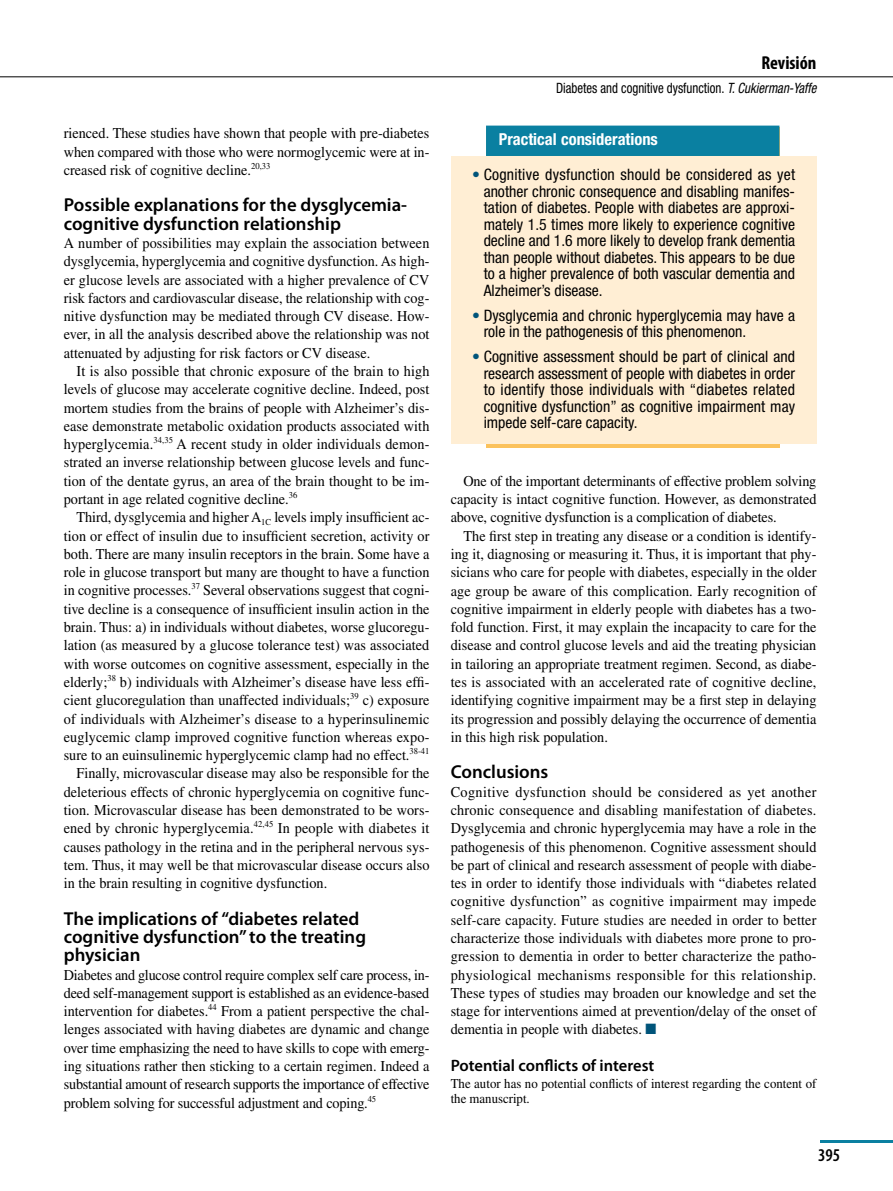
<style>
.page{position:relative;width:893px;height:1191px;background:#fff}
.page>*{position:absolute;margin:0;border:0;box-sizing:border-box;transform-origin:0 0}
.t1{font:600 18.75px/18.3px "Myriad Pro";color:#000}
.t2{font:700 condensed 18.75px "Myriad Pro";color:#000}
.t3{font:600 condensed 18px "Myriad Pro";color:#000}
.t4{font:600 16.5px "Myriad Pro";color:#000}
.t5{font:700 condensed 16.5px "Helvetica Neue LT Std";color:#fff}
.t6{font:condensed 15.75px/16.5px "Helvetica Neue LT Std";color:#000;text-align:justify}
.t7{font:15px/18.3px "Times LT Std";color:#000;text-align:justify;scale:.95 1}
.t8{font:condensed 14.25px "Helvetica Neue LT Std";color:#000;scale:.9 1}
.t9{font:13.5px/15px "Times LT Std";color:#000;scale:.95 1}
.s1{font-style:italic}
.s2{color:#00547a}
</style>
<div class="page">
<hr style="left:0;top:77px;width:893px;height:1px;background:#000">
<hr style="left:821px;top:1140px;width:72px;height:2px;background:#0a80a1">
<div style="left:486px;top:126px;width:293px;height:30px;background:#0a80a1"></div>
<div style="left:451px;top:156px;width:365px;height:288px;background:#ffeed4"></div>
<p class="t7" style="left:64px;top:126px;width:386px">rienced. These studies have shown that people with pre-diabetes when compared with those who were normoglycemic were at in&shy;creased risk of cognitive decline.<sup>20,33</sup></p>
<p class="t1" style="left:64px;top:198px;width:345px">Possible explanations for the dysglycemia&shy;cognitive dysfunction relationship</p>
<p class="t7" style="left:64px;top:235px;width:386px">A number of possibilities may explain the association between dysglycemia, hyperglycemia and cognitive dysfunction. As high&shy;er glucose levels are associated with a higher prevalence of CV risk factors and cardiovascular disease, the relationship with cog&shy;nitive dysfunction may be mediated through CV disease. How&shy;ever, in all the analysis described above the relationship was not attenuated by adjusting for risk factors or CV disease.</p>
<p class="t7" style="left:64px;top:363px;width:386px;text-indent:13px">It is also possible that chronic exposure of the brain to high levels of glucose may accelerate cognitive decline. Indeed, post mortem studies from the brains of people with Alzheimer’s dis&shy;ease demonstrate metabolic oxidation products associated with hyperglycemia.<sup>34,35</sup> A recent study in older individuals demon&shy;strated an inverse relationship between glucose levels and func&shy;tion of the dentate gyrus, an area of the brain thought to be im&shy;portant in age related cognitive decline.<sup>36</sup></p>
<p class="t7" style="left:77px;top:510px;width:373px">Third, dysglycemia and higher A<sub>1C</sub> levels imply insufficient ac-</p>
<p class="t7" style="left:64px;top:528px;width:386px">tion or effect of insulin due to insufficient secretion, activity or</p>
<p class="t7" style="left:64px;top:546px;width:386px">both. There are many insulin receptors in the brain. Some have a</p>
<p class="t7" style="left:64px;top:564px;width:386px">role in glucose transport but many are thought to have a function</p>
<p class="t7" style="left:64px;top:583px;width:386px">in cognitive processes.<sup>37</sup> Several observations suggest that cogni-</p>
<p class="t7" style="left:64px;top:601px;width:386px">tive decline is a consequence of insufficient insulin action in the</p>
<p class="t7" style="left:64px;top:619px;width:386px">brain. Thus: a) in individuals without diabetes, worse glucoregu-</p>
<p class="t7" style="left:64px;top:637px;width:386px">lation (as measured by a glucose tolerance test) was associated</p>
<p class="t7" style="left:64px;top:656px;width:386px">with worse outcomes on cognitive assessment, especially in the</p>
<p class="t7" style="left:64px;top:674px;width:386px">elderly;<sup>38</sup> b) individuals with Alzheimer’s disease have less effi-</p>
<p class="t7" style="left:64px;top:692px;width:386px">cient glucoregulation than unaffected individuals;<sup>39</sup> c) exposure</p>
<p class="t7" style="left:64px;top:711px;width:386px">of individuals with Alzheimer’s disease to a hyperinsulinemic</p>
<p class="t7" style="left:64px;top:729px;width:386px">euglycemic clamp improved cognitive function whereas expo-</p>
<p class="t7" style="left:64px;top:747px;width:386px">sure to an euinsulinemic hyperglycemic clamp had no effect.<sup>38-41</sup></p>
<p class="t7" style="left:77px;top:765px;width:373px">Finally, microvascular disease may also be responsible for the</p>
<p class="t7" style="left:64px;top:784px;width:386px">deleterious effects of chronic hyperglycemia on cognitive func-</p>
<p class="t7" style="left:64px;top:802px;width:386px">tion. Microvascular disease has been demonstrated to be wors-</p>
<p class="t7" style="left:64px;top:820px;width:386px">ened by chronic hyperglycemia.<sup>42,45</sup> In people with diabetes it</p>
<p class="t7" style="left:64px;top:839px;width:386px">causes pathology in the retina and in the peripheral nervous sys-</p>
<p class="t7" style="left:64px;top:857px;width:386px">tem. Thus, it may well be that microvascular disease occurs also</p>
<p class="t7" style="left:64px;top:875px;width:279px">in the brain resulting in cognitive dysfunction.</p>
<p class="t1" style="left:64px;top:911px;width:304px">The implications of “diabetes related cognitive dysfunction” to the treating physician</p>
<p class="t7" style="left:64px;top:967px;width:387px">Diabetes and glucose control require complex self care process, in&shy;deed self-management support is established as an evidence-based intervention for diabetes.<sup>44</sup> From a patient perspective the chal&shy;lenges associated with having diabetes are dynamic and change over time emphasizing the need to have skills to cope with emerg&shy;ing situations rather then sticking to a certain regimen. Indeed a substantial amount of research supports the importance of effective problem solving for successful adjustment and coping.<sup>45</sup></p>
<p class="t2" style="left:761px;top:56px;width:57px">Revisión</p>
<p class="t8" style="left:556px;top:83px;width:291px">Diabetes and cognitive dysfunction. <span class="s1">T. Cukierman-Yaffe</span></p>
<p class="t5" style="left:499px;top:134px;width:161px">Practical considerations</p>
<p class="t6" style="left:484px;top:168px;width:313px;text-indent:-12px"><span class="s2">•</span> Cognitive dysfunction should be considered as yet another chronic consequence and disabling manifes&shy;tation of diabetes. People with diabetes are approxi&shy;mately 1.5 times more likely to experience cognitive decline and 1.6 more likely to develop frank dementia than people without diabetes. This appears to be due to a higher prevalence of both vascular dementia and Alzheimer’s disease.</p>
<p class="t6" style="left:484px;top:309px;width:313px;text-indent:-12px"><span class="s2">•</span> Dysglycemia and chronic hyperglycemia may have a role in the pathogenesis of this phenomenon.</p>
<p class="t6" style="left:484px;top:350px;width:313px;text-indent:-12px"><span class="s2">•</span> Cognitive assessment should be part of clinical and research assessment of people with diabetes in order to identify those individuals with “diabetes related cognitive dysfunction” as cognitive impairment may impede self-care capacity.</p>
<p class="t7" style="left:451px;top:473px;width:386px;text-indent:13px">One of the important determinants of effective problem solving capacity is intact cognitive function. However, as demonstrated above, cognitive dysfunction is a complication of diabetes.</p>
<p class="t7" style="left:451px;top:528px;width:386px;text-indent:13px">The first step in treating any disease or a condition is identify&shy;ing it, diagnosing or measuring it. Thus, it is important that phy&shy;sicians who care for people with diabetes, especially in the older age group be aware of this complication. Early recognition of cognitive impairment in elderly people with diabetes has a two&shy;fold function. First, it may explain the incapacity to care for the disease and control glucose levels and aid the treating physician in tailoring an appropriate treatment regimen. Second, as diabe&shy;tes is associated with an accelerated rate of cognitive decline, identifying cognitive impairment may be a first step in delaying its progression and possibly delaying the occurrence of dementia in this high risk population.</p>
<p class="t1" style="left:451px;top:765px;width:99px">Conclusions</p>
<p class="t7" style="left:451px;top:784px;width:386px">Cognitive dysfunction should be considered as yet another chronic consequence and disabling manifestation of diabetes.<br>Dysglycemia and chronic hyperglycemia may have a role in the pathogenesis of this phenomenon. Cognitive assessment should be part of clinical and research assessment of people with diabe&shy;tes in order to identify those individuals with “diabetes related cognitive dysfunction” as cognitive impairment may impede self-care capacity. Future studies are needed in order to better characterize those individuals with diabetes more prone to pro&shy;gression to dementia in order to better characterize the patho&shy;physiological mechanisms responsible for this relationship.<br>These types of studies may broaden our knowledge and set the stage for interventions aimed at prevention/delay of the onset of dementia in people with diabetes. <span class="s2">■</span></p>
<p class="t4" style="left:451px;top:1059px;width:205px">Potential conflicts of interest</p>
<p class="t9" style="left:451px;top:1077px;width:386px">The autor has no potential conflicts of interest regarding the content of the manuscript.</p>
<p class="t3" style="left:818px;top:1148px;width:24px">395</p>
</div>
